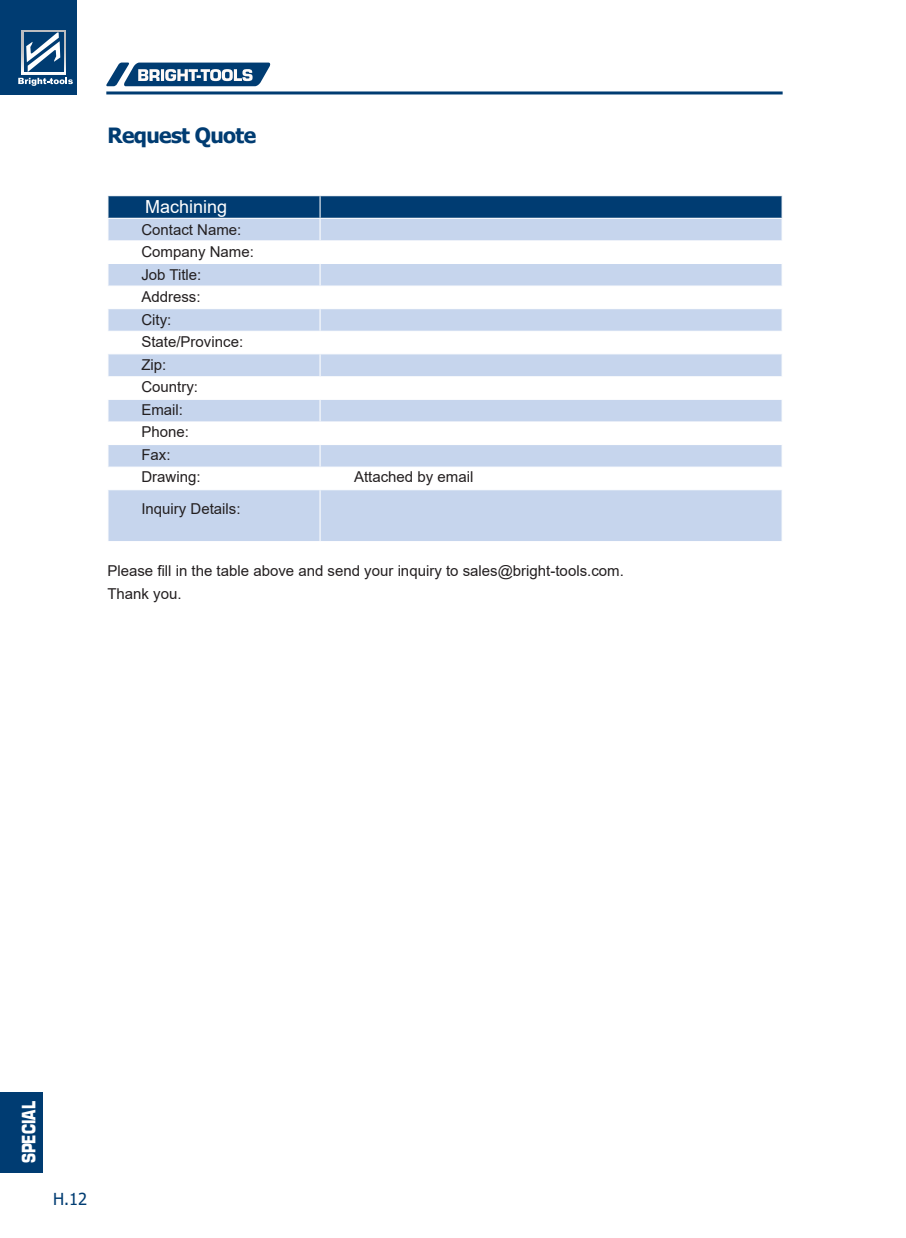
<style>
.page{position:relative;width:906px;height:1238px;background:#fff}
.page>*{position:absolute;margin:0;border:0;box-sizing:border-box;transform-origin:0 0}
.t1{font:700 21px "Tahoma";letter-spacing:-.03em;color:#003c72}
.t2{font:18px "Arial";color:#fff}
.t3{font:700 18px "Eurostile";color:#fff;scale:.77 1}
.t4{font:16.5px "Tahoma";color:#003c72}
.t5{font:15px "Arial";color:#231f20}
</style>
<div class="page">
<div style="left:0;top:1091px;width:42px;height:81px;background:#003c72"></div>
<div style="left:0;top:0;width:77px;height:94px;background:#003c72"></div>
<div style="left:22px;top:30px;width:43px;height:44px;background:linear-gradient(to right,#fff,#fff)"></div>
<svg style="left:18px;top:78px;width:55px;height:8px"></svg>
<div style="left:24px;top:32px;width:39px;height:40px;background:#003c72"></div>
<svg style="left:26px;top:32px;width:34px;height:40px"></svg>
<svg style="left:108px;top:196px;width:674px;height:345px"></svg>
<hr style="left:107px;top:489px;width:213px;height:1px;background:#fff">
<hr style="left:320px;top:489px;width:462px;height:1px;background:#fff">
<hr style="left:319px;top:490px;width:1px;height:51px;background:#fff">
<hr style="left:781px;top:490px;width:1px;height:51px;background:#fff">
<svg style="left:106px;top:63px;width:165px;height:23px"></svg>
<hr style="left:106px;top:91px;width:676px;height:3px;background:#003c72">
<p class="t1" style="left:107px;top:121px;width:150px">Request Quote</p>
<p class="t2" style="left:145px;top:194px;width:84px">Machining</p>
<p class="t5" style="left:141px;top:219px;width:102px">Contact Name:</p>
<p class="t5" style="left:141px;top:241px;width:114px">Company Name:</p>
<p class="t5" style="left:141px;top:264px;width:62px">Job Title:</p>
<p class="t5" style="left:141px;top:286px;width:61px">Address:</p>
<p class="t5" style="left:141px;top:309px;width:31px">City:</p>
<p class="t5" style="left:141px;top:331px;width:103px">State/Province:</p>
<p class="t5" style="left:141px;top:354px;width:27px">Zip:</p>
<p class="t5" style="left:141px;top:376px;width:58px">Country:</p>
<p class="t5" style="left:141px;top:399px;width:43px">Email:</p>
<p class="t5" style="left:141px;top:421px;width:49px">Phone:</p>
<p class="t5" style="left:141px;top:444px;width:31px">Fax:</p>
<p class="t5" style="left:141px;top:466px;width:61px">Drawing:</p>
<p class="t5" style="left:141px;top:498px;width:101px">Inquiry Details:</p>
<p class="t5" style="left:354px;top:467px;width:121px">Attached by email</p>
<p class="t5" style="left:107px;top:560px;width:518px">Please fill in the table above and send your inquiry to sales@bright-tools.com.</p>
<p class="t5" style="left:107px;top:583px;width:76px">Thank you.</p>
<p class="t3" style="left:18px;top:1163px;width:82px;rotate:-90deg">SPECIAL</p>
<p class="t4" style="left:53px;top:1188px;width:36px">H.12</p>
</div>
